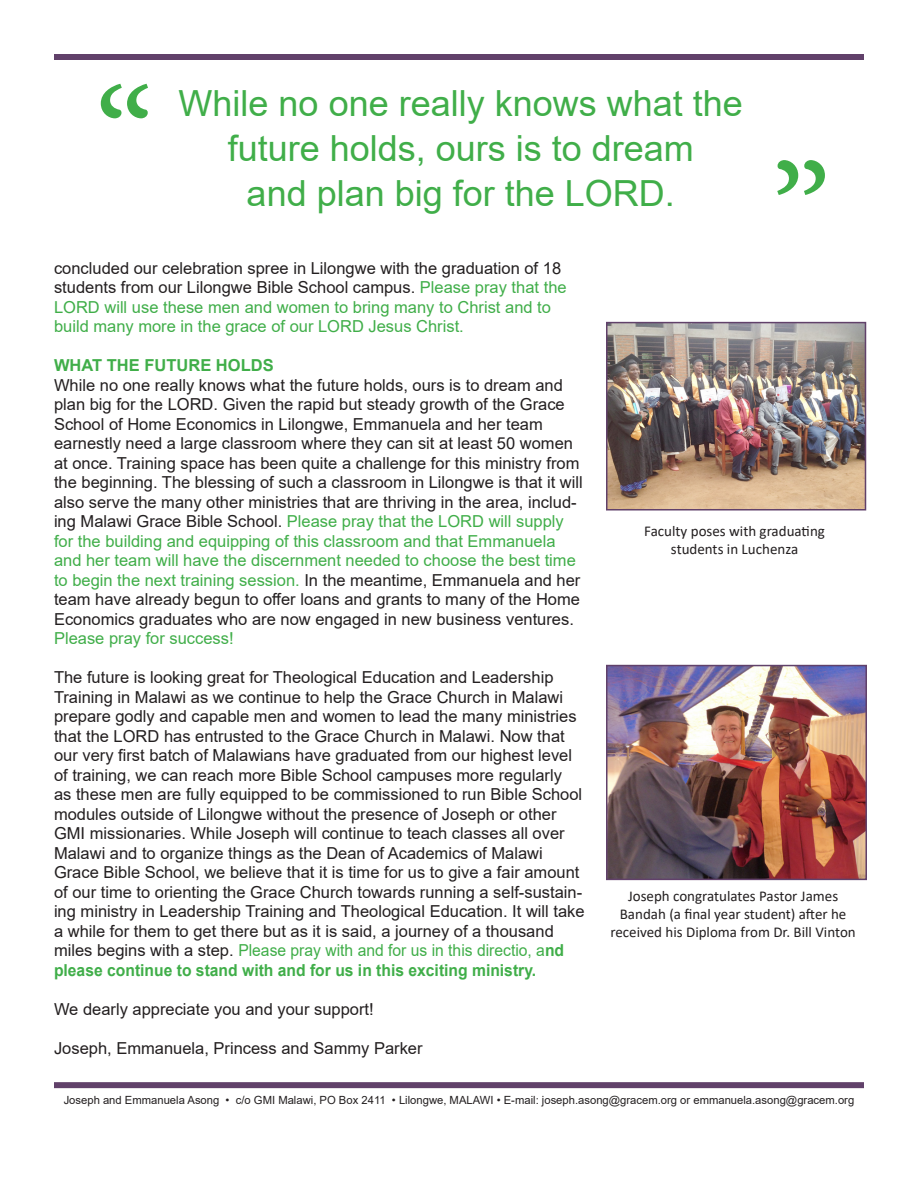
<style>
.page{position:relative;width:918px;height:1188px;background:#fff}
.page>*{position:absolute;margin:0;border:0;box-sizing:border-box;transform-origin:0 0}
.t1{font:150px "Minion Pro";color:#40ae49}
.t2{font:36px "Arial";color:#40ae49}
.t3{font:16.5px/19.5px "Arial";color:#231f20}
.t4{font:16.5px/19.5px "Arial";color:#40ae49}
.t5{font:700 16.5px "Arial";color:#40ae49}
.t6{font:15px/18px "Calibri";color:#231f20;text-align:center}
.t7{font:11.25px "Arial";color:#231f20}
.s1{color:#231f20}
.s2{color:#40ae49}
.s3{font-weight:700;color:#40ae49}
</style>
<div class="page">
<div style="left:54px;top:1082px;width:810px;height:6px;background:#61416a"></div>
<div style="left:54px;top:54px;width:810px;height:6px;background:#61416a"></div>
<img style="left:609px;top:325px;width:254px;height:183px">
<div style="left:606px;top:322px;width:260px;height:189px;border:2px solid #61416a"></div>
<img style="left:609px;top:668px;width:255px;height:209px">
<div style="left:606px;top:665px;width:261px;height:215px;border:2px solid #61416a"></div>
<p class="t1" style="left:94px;top:43px;width:61px">“</p>
<p class="t2" style="left:179px;top:79px;width:566px">While no one really knows what the</p>
<p class="t2" style="left:228px;top:124px;width:468px">future holds, ours is to dream</p>
<p class="t2" style="left:247px;top:169px;width:430px">and plan big for the LORD.</p>
<p class="t1" style="left:771px;top:118px;width:62px">”</p>
<p class="t4" style="left:54px;top:258px;width:514px"><span class="s1">concluded our celebration spree in Lilongwe with the graduation of 18 students from our Lilongwe Bible School campus.</span> Please pray that the LORD will use these men and women to bring many to Christ and to build many more in the grace of our LORD Jesus Christ.</p>
<p class="t5" style="left:54px;top:354px;width:221px">WHAT THE FUTURE HOLDS</p>
<p class="t3" style="left:54px;top:375px;width:530px">While no one really knows what the future holds, ours is to dream and plan big for the LORD. Given the rapid but steady growth of the Grace School of Home Economics in Lilongwe, Emmanuela and her team earnestly need a large classroom where they can sit at least 50 women at once. Training space has been quite a challenge for this ministry from the beginning. The blessing of such a classroom in Lilongwe is that it will also serve the many other ministries that are thriving in the area, includ&shy;ing Malawi Grace Bible School. <span class="s2">Please pray that the LORD will supply for the building and equipping of this classroom and that Emmanuela and her team will have the discernment needed to choose the best time to begin the next training session.</span> In the meantime, Emmanuela and her team have already begun to offer loans and grants to many of the Home Economics graduates who are now engaged in new business ventures.<br><span class="s2">Please pray for success!</span></p>
<p class="t3" style="left:54px;top:668px;width:532px">The future is looking great for Theological Education and Leadership Training in Malawi as we continue to help the Grace Church in Malawi prepare godly and capable men and women to lead the many ministries that the LORD has entrusted to the Grace Church in Malawi. Now that our very first batch of Malawians have graduated from our highest level of training, we can reach more Bible School campuses more regularly<br>as these men are fully equipped to be commissioned to run Bible School modules outside of Lilongwe without the presence of Joseph or other GMI missionaries. While Joseph will continue to teach classes all over Malawi and to organize things as the Dean of Academics of Malawi Grace Bible School, we believe that it is time for us to give a fair amount of our time to orienting the Grace Church towards running a self-sustain&shy;ing ministry in Leadership Training and Theological Education. It will take a while for them to get there but as it is said, a journey of a thousand miles begins with a step. <span class="s2">Please pray with and for us in this directio, a</span><span class="s3">nd please continue to stand with and for us in this exciting ministry.</span></p>
<p class="t3" style="left:54px;top:999px;width:321px">We dearly appreciate you and your support!</p>
<p class="t3" style="left:54px;top:1038px;width:370px">Joseph, Emmanuela, Princess and Sammy Parker</p>
<p class="t6" style="left:644px;top:522px;width:182px">Faculty poses with graduating</p>
<p class="t6" style="left:671px;top:540px;width:129px">students in Luchenza</p>
<p class="t6" style="left:628px;top:887px;width:212px">Joseph congratulates Pastor James</p>
<p class="t6" style="left:610px;top:905px;width:247px">Bandah (a final year student) after he received his Diploma from Dr. Bill Vinton</p>
<p class="t7" style="left:64px;top:1093px;width:792px">Joseph and Emmanuela Asong • c/o GMI Malawi, PO Box 2411 • Lilongwe, MALAWI • E-mail: joseph.asong@gracem.org or emmanuela.asong@gracem.org</p>
</div>
